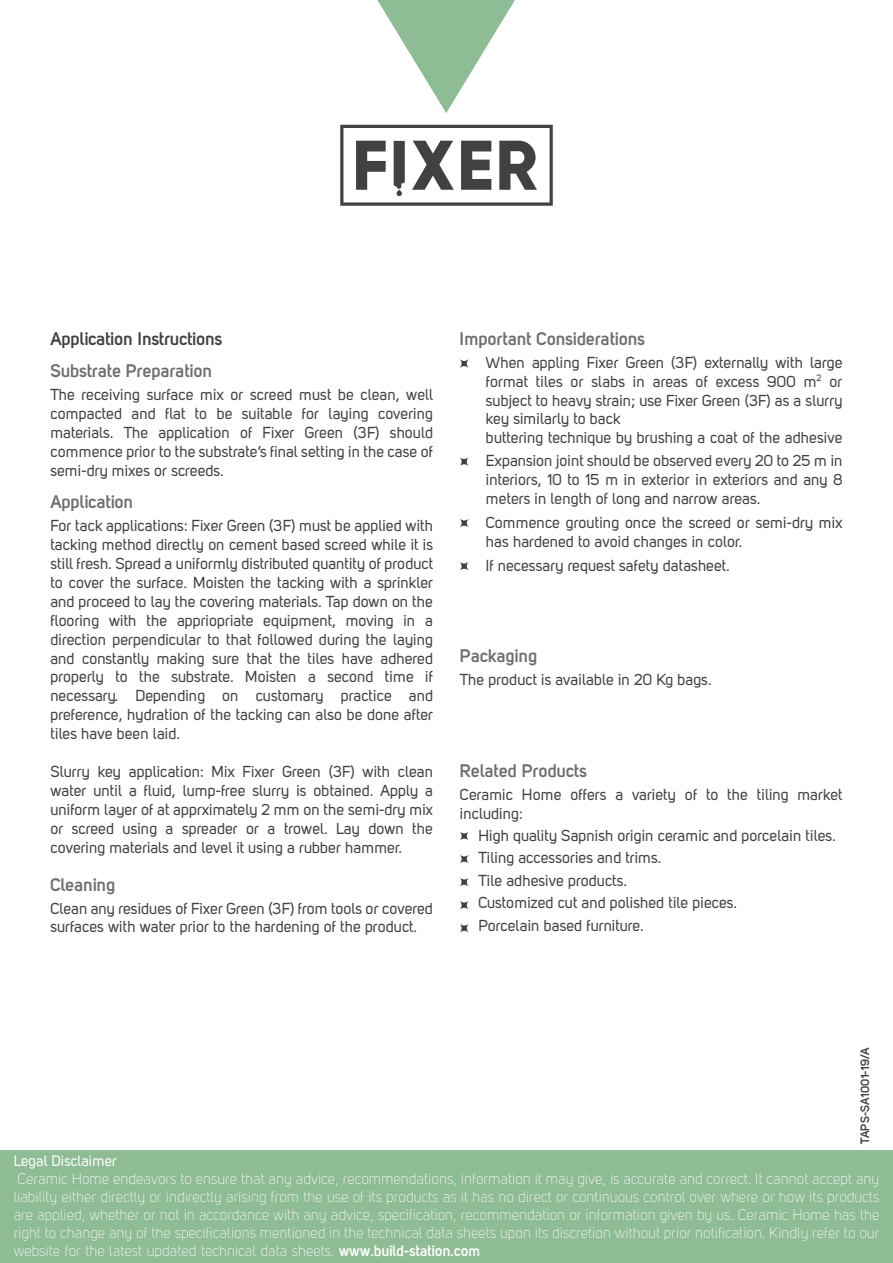
<style>
.page{position:relative;width:893px;height:1263px;background:#fff}
.page>*{position:absolute;margin:0;border:0;box-sizing:border-box;transform-origin:0 0}
.t1{font:700 18px "Uni Sans Semi";color:#6d6e71}
.t2{font:700 18px "Uni Sans Semi";color:#414042}
.t3{font:15.75px/18.9px "Uni Sans Regular";color:#414042}
.t4{font:15px/18px "Uni Sans Light";color:#fff;text-align:justify}
.t5{font:15px "Uni Sans Regular";color:#fff}
.t6{font:700 12px "Uni Sans Semi";color:#414042}
.s1{font-family:"Uni Sans Semi";font-weight:700}
</style>
<div class="page">
<svg style="left:377px;top:0;width:138px;height:113px"></svg>
<svg style="left:340px;top:125px;width:213px;height:81px"></svg>
<div style="left:0;top:1150px;width:893px;height:113px;background:#8ebc94"></div>
<svg style="left:460px;top:359px;width:8px;height:9px"></svg>
<svg style="left:460px;top:457px;width:8px;height:9px"></svg>
<svg style="left:460px;top:519px;width:8px;height:8px"></svg>
<svg style="left:460px;top:562px;width:8px;height:8px"></svg>
<svg style="left:460px;top:832px;width:8px;height:8px"></svg>
<svg style="left:460px;top:878px;width:8px;height:8px"></svg>
<svg style="left:460px;top:901px;width:8px;height:8px"></svg>
<svg style="left:460px;top:924px;width:8px;height:8px"></svg>
<svg style="left:460px;top:855px;width:8px;height:8px"></svg>
<p class="t2" style="left:50px;top:328px;width:174px">Application Instructions</p>
<p class="t1" style="left:50px;top:360px;width:163px">Substrate Preparation</p>
<p class="t3" style="left:50px;top:385px;width:384px;text-align:justify">The receiving surface mix or screed must be clean, well compacted and flat to be suitable for laying covering materials. The application of Fixer Green (3F) should commence prior to the substrate’s final setting in the case of semi-dry mixes or screeds.</p>
<p class="t1" style="left:50px;top:491px;width:84px">Application</p>
<p class="t3" style="left:50px;top:516px;width:384px;text-align:justify">For tack applications: Fixer Green (3F) must be applied with tacking method directly on cement based screed while it is still fresh. Spread a uniformly distributed quantity of product to cover the surface. Moisten the tacking with a sprinkler and proceed to lay the covering materials. Tap down on the flooring with the appriopriate equipment, moving in a direction perpendicular to that followed during the laying and constantly making sure that the tiles have adhered properly to the substrate. Moisten a second time if necessary. Depending on customary practice and preference, hydration of the tacking can also be done after tiles have been laid.</p>
<p class="t3" style="left:50px;top:762px;width:384px;text-align:justify">Slurry key application: Mix Fixer Green (3F) with clean water until a fluid, lump-free slurry is obtained. Apply a uniform layer of at apprximately 2 mm on the semi-dry mix or screed using a spreader or a trowel. Lay down the covering materials and level it using a rubber hammer.</p>
<p class="t1" style="left:50px;top:873px;width:67px">Cleaning</p>
<p class="t3" style="left:50px;top:898px;width:384px">Clean any residues of Fixer Green (3F) from tools or covered surfaces with water prior to the hardening of the product.</p>
<p class="t1" style="left:460px;top:328px;width:187px">Important Considerations</p>
<p class="t3" style="left:486px;top:353px;width:358px">When appling Fixer Green (3F) externally with large format tiles or slabs in areas of excess 900 m<sup>2</sup> or subject to heavy strain; use Fixer Green (3F) as a slurry key similarly to back<br>buttering technique by brushing a coat of the adhesive</p>
<p class="t3" style="left:486px;top:451px;width:358px;text-align:justify">Expansion joint should be observed every 20 to 25 m in interiors, 10 to 15 m in exterior in exteriors and any 8 meters in length of long and narrow areas.</p>
<p class="t3" style="left:486px;top:513px;width:358px">Commence grouting once the screed or semi-dry mix has hardened to avoid changes in color.</p>
<p class="t3" style="left:486px;top:556px;width:245px">If necessary request safety datasheet.</p>
<p class="t1" style="left:460px;top:645px;width:79px">Packaging</p>
<p class="t3" style="left:460px;top:670px;width:253px">The product is available in 20 Kg bags.</p>
<p class="t1" style="left:460px;top:760px;width:129px">Related Products</p>
<p class="t3" style="left:460px;top:785px;width:384px">Ceramic Home offers a variety of to the tiling market including:</p>
<p class="t3" style="left:478px;top:824px;width:359px;line-height:22.5px">High quality Sapnish origin ceramic and porcelain tiles.<br>Tiling accessories and trims.<br>Tile adhesive products.<br>Customized cut and polished tile pieces.<br>Porcelain based furniture.</p>
<p class="t6" style="left:858px;top:1144px;width:98px;rotate:-90deg">TAPS-SA1001-19/A</p>
<p class="t5" style="left:14px;top:1152px;width:105px">Legal Disclaimer</p>
<p class="t4" style="left:14px;top:1170px;width:867px">Ceramic Home endeavors to ensure that any advice, recommendations, information it may give, is accurate and correct. It cannot accept any liability either directly or indirectly arising from the use of its products as it has no direct or continuous control over where or how its products are applied, whether or not in accordance with any advice, specification, recommendation or information given by us. Ceramic Home has the right to change any of the specifications mentioned in the technical data sheets upon its discretion without prior notification. Kindly refer to our website for the latest updated technical data sheets. <span class="s1">www.build-station.com</span></p>
</div>
